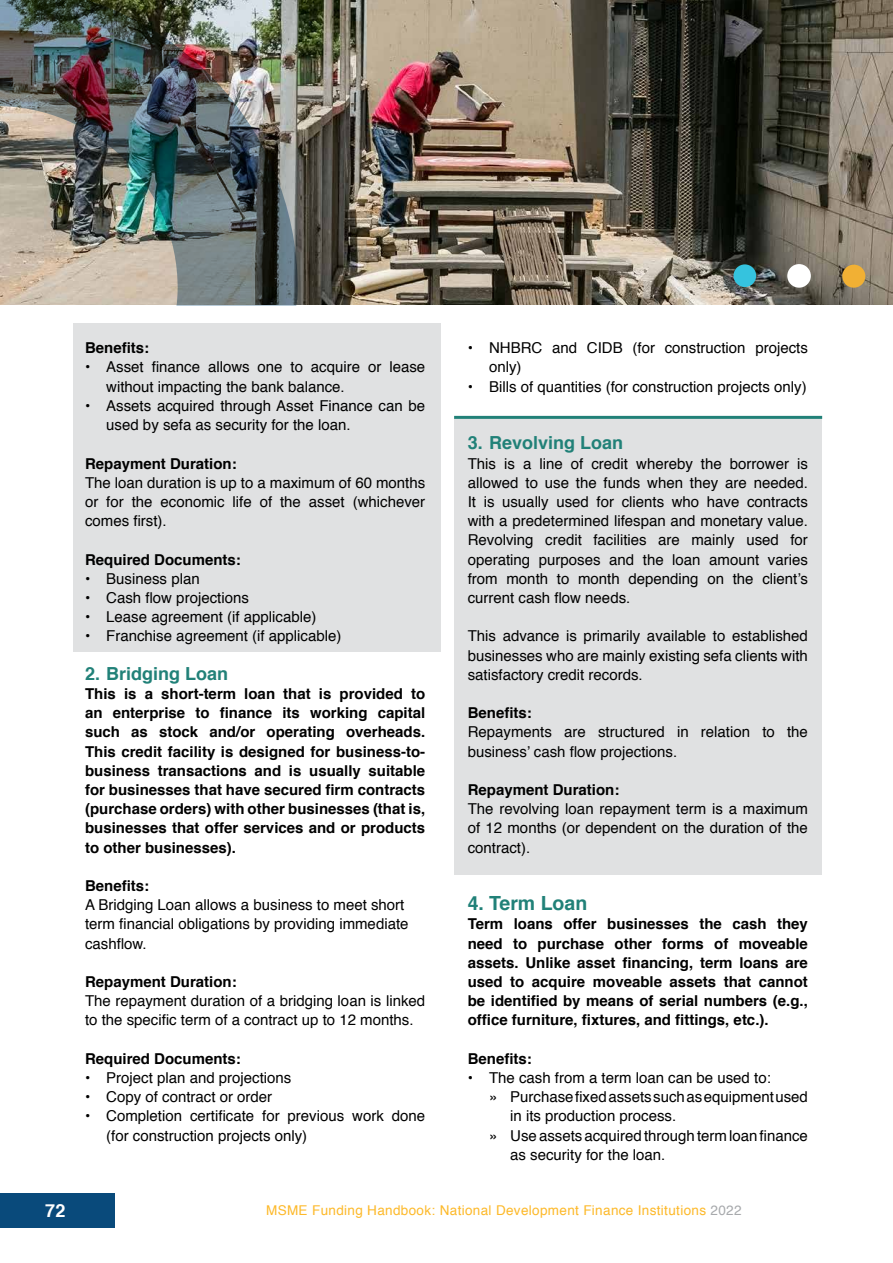
<style>
.page{position:relative;width:893px;height:1263px;background:#fff}
.page>*{position:absolute;margin:0;border:0;box-sizing:border-box;transform-origin:0 0}
.t1{font:700 19.5px "Helvetica";color:#218178}
.t2{font:700 18px "Helvetica";color:#218178}
.t3{font:700 18px "Helvetica";color:#fff}
.t4{font:15px/19.2px "Helvetica";color:#000}
.t5{font:700 15px/19.2px "Helvetica";color:#000;text-align:justify}
.t6{font:13.5px "Helvetica";letter-spacing:.025em;color:#fdb92a}
.s1{font-weight:700}
.s2{color:#a7a9ac}
</style>
<div class="page">
<div style="left:0;top:1193px;width:115px;height:34px;background:#094a7b"></div>
<div style="left:73px;top:324px;width:368px;height:328px;background:#e0e1e2"></div>
<div style="left:454px;top:418px;width:368px;height:456px;background:#e0e1e2"></div>
<img style="left:298px;top:0;width:595px;height:305px">
<hr style="left:454px;top:416px;width:368px;height:3px;background:#218178">
<div style="left:733px;top:264px;width:23px;height:23px;background:#35c3de;border-radius:50%"></div>
<div style="left:842px;top:265px;width:23px;height:23px;background:#f1b034;border-radius:50%"></div>
<div style="left:787px;top:264px;width:24px;height:24px;background:#fff;border-radius:50%"></div>
<img style="left:0;top:0;width:298px;height:306px">
<p class="t5" style="left:85px;top:339px;width:66px">Benefits:</p>
<p class="t4" style="left:106px;top:358px;width:320px;text-indent:-21px">• Asset finance allows one to acquire or lease without impacting the bank balance.</p>
<p class="t4" style="left:106px;top:396px;width:320px;text-indent:-21px">• Assets acquired through Asset Finance can be used by sefa as security for the loan.</p>
<p class="t5" style="left:85px;top:454px;width:153px">Repayment Duration:</p>
<p class="t4" style="left:85px;top:473px;width:342px;text-align:justify">The loan duration is up to a maximum of 60 months or for the economic life of the asset (whichever comes first).</p>
<p class="t5" style="left:85px;top:550px;width:157px">Required Documents:</p>
<p class="t4" style="left:85px;top:569px;width:116px">• Business plan</p>
<p class="t4" style="left:85px;top:588px;width:165px">• Cash flow projections</p>
<p class="t4" style="left:85px;top:608px;width:233px">• Lease agreement (if applicable)</p>
<p class="t4" style="left:85px;top:627px;width:258px">• Franchise agreement (if applicable)</p>
<p class="t2" style="left:85px;top:659px;width:145px">2. Bridging Loan</p>
<p class="t5" style="left:85px;top:684px;width:342px">This is a short-term loan that is provided to an enterprise to finance its working capital such as stock and/or operating overheads.<br>This credit facility is designed for business-to&shy;business transactions and is usually suitable for businesses that have secured firm contracts (purchase orders) with other businesses (that is, businesses that offer services and or products to other businesses).</p>
<p class="t5" style="left:85px;top:876px;width:66px">Benefits:</p>
<p class="t4" style="left:85px;top:896px;width:325px">A Bridging Loan allows a business to meet short term financial obligations by providing immediate cashflow.</p>
<p class="t5" style="left:85px;top:972px;width:153px">Repayment Duration:</p>
<p class="t4" style="left:85px;top:992px;width:342px">The repayment duration of a bridging loan is linked to the specific term of a contract up to 12 months.</p>
<p class="t5" style="left:85px;top:1049px;width:157px">Required Documents:</p>
<p class="t4" style="left:85px;top:1068px;width:208px">• Project plan and projections</p>
<p class="t4" style="left:85px;top:1088px;width:189px">• Copy of contract or order</p>
<p class="t4" style="left:106px;top:1107px;width:320px;text-indent:-21px">• Completion certificate for previous work done (for construction projects only)</p>
<p class="t4" style="left:489px;top:339px;width:320px;text-indent:-21px">• NHBRC and CIDB (for construction projects only)</p>
<p class="t4" style="left:468px;top:377px;width:340px">• Bills of quantities (for construction projects only)</p>
<p class="t2" style="left:468px;top:428px;width:157px">3. Revolving Loan</p>
<p class="t4" style="left:468px;top:454px;width:342px;text-align:justify">This is a line of credit whereby the borrower is allowed to use the funds when they are needed.<br>It is usually used for clients who have contracts with a predetermined lifespan and monetary value.<br>Revolving credit facilities are mainly used for operating purposes and the loan amount varies from month to month depending on the client’s current cash flow needs.</p>
<p class="t4" style="left:468px;top:627px;width:342px;text-align:justify">This advance is primarily available to established businesses who are mainly existing sefa clients with satisfactory credit records.</p>
<p class="t5" style="left:468px;top:703px;width:66px">Benefits:</p>
<p class="t4" style="left:468px;top:723px;width:342px">Repayments are structured in relation to the business’ cash flow projections.</p>
<p class="t5" style="left:468px;top:780px;width:153px">Repayment Duration:</p>
<p class="t4" style="left:468px;top:800px;width:342px;text-align:justify">The revolving loan repayment term is a maximum of 12 months (or dependent on the duration of the contract).</p>
<h1 class="t1" style="left:468px;top:887px;width:121px">4. Term Loan</h1>
<p class="t5" style="left:468px;top:915px;width:342px">Term loans offer businesses the cash they need to purchase other forms of moveable assets. Unlike asset financing, term loans are used to acquire moveable assets that cannot be identified by means of serial numbers (e.g., office furniture, fixtures, and fittings, etc.).</p>
<p class="t5" style="left:468px;top:1049px;width:66px">Benefits:</p>
<p class="t4" style="left:468px;top:1068px;width:305px"><span class="s1">•</span> The cash from a term loan can be used to:</p>
<p class="t4" style="left:489px;top:1088px;width:320px">» Purchase fixed assets such as equipment used</p>
<p class="t4" style="left:510px;top:1107px;width:167px">in its production process.</p>
<p class="t4" style="left:489px;top:1126px;width:320px">» Use assets acquired through term loan finance</p>
<p class="t4" style="left:510px;top:1145px;width:157px">as security for the loan.</p>
<p class="t3" style="left:45px;top:1196px;width:22px">72</p>
<p class="t6" style="left:266px;top:1200px;width:477px">MSME Funding Handbook: National Development Finance Institutions <span class="s2">2022</span></p>
</div>
